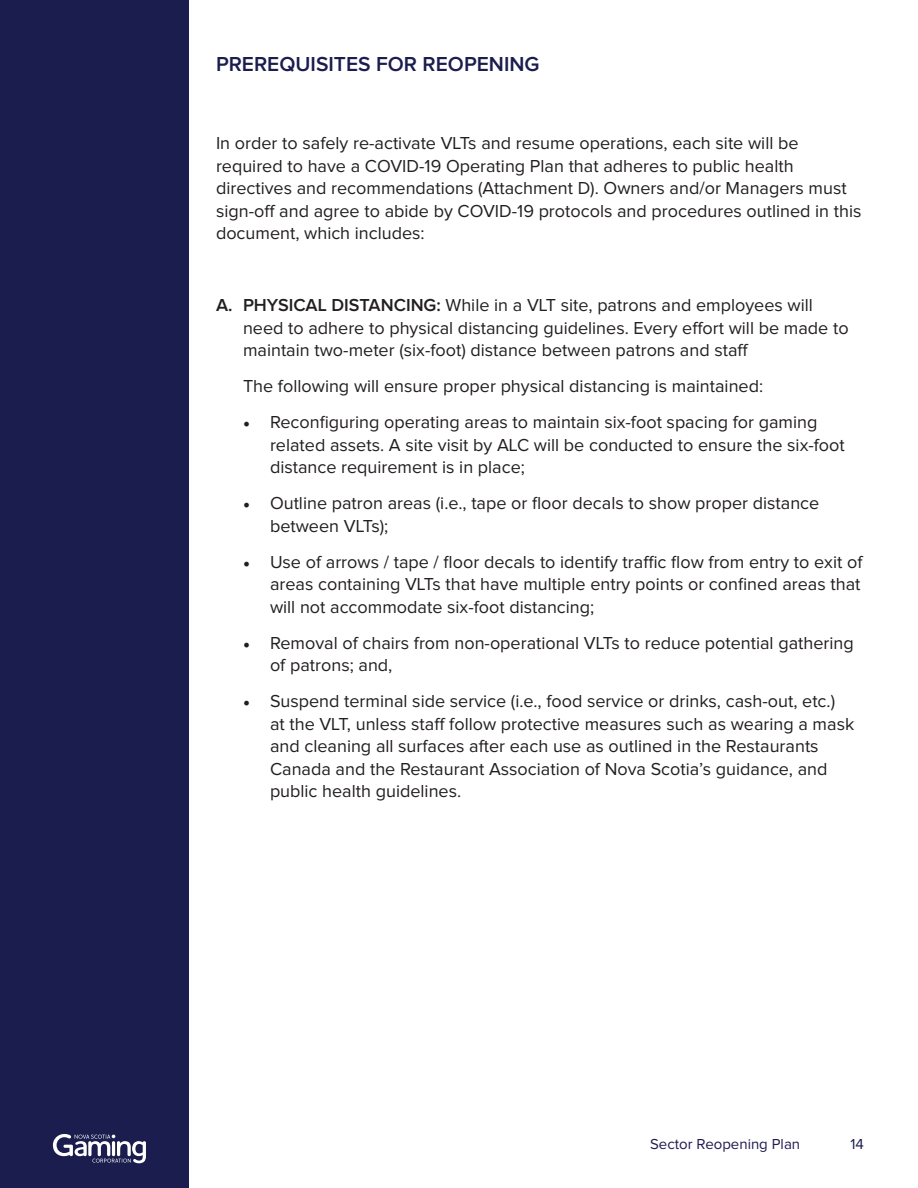
<style>
.page{position:relative;width:918px;height:1188px;background:#fff}
.page>*{position:absolute;margin:0;border:0;box-sizing:border-box;transform-origin:0 0}
.t1{font:600 21px "Proxima Nova";color:#1a1d4d}
.t2{font:18px/22.5px "Proxima Nova";color:#231f20}
.t3{font:15px "Proxima Nova";color:#201b4f}
.t4{font:15px "Proxima Nova";color:#1a1d4d}
.s1{font-weight:600}
.s2{font-family:"Minion Pro"}
</style>
<div class="page">
<div style="left:0;top:0;width:189px;height:1188px;background:#1a1d4d"></div>
<svg style="left:53px;top:1134px;width:93px;height:29px"></svg>
<p class="t1" style="left:216px;top:52px;width:325px">PREREQUISITES FOR REOPENING</p>
<p class="t2" style="left:216px;top:133px;width:647px">In order to safely re-activate VLTs and resume operations, each site will be required to have a COVID-19 Operating Plan that adheres to public health directives and recommendations (Attachment D). Owners and/or Managers must sign-off and agree to abide by COVID-19 protocols and procedures outlined in this document, which includes:</p>
<p class="t2" style="left:243px;top:295px;width:607px;text-indent:-27px"><span class="s1">A. PHYSICAL DISTANCING:</span> While in a VLT site, patrons and employees will need to adhere to physical distancing guidelines. Every effort will be made to maintain two-meter (six-foot) distance between patrons and staff</p>
<p class="t2" style="left:243px;top:376px;width:522px">The following will ensure proper physical distancing is maintained:</p>
<p class="t2" style="left:270px;top:412px;width:576px;text-indent:-27px"><span class="s2">•</span> Reconfiguring operating areas to maintain six-foot spacing for gaming related assets. A site visit by ALC will be conducted to ensure the six-foot distance requirement is in place;</p>
<p class="t2" style="left:270px;top:493px;width:551px;text-indent:-27px"><span class="s2">•</span> Outline patron areas (i.e., tape or floor decals to show proper distance between VLTs);</p>
<p class="t2" style="left:270px;top:551px;width:594px;text-align:justify;text-indent:-27px"><span class="s2">•</span> Use of arrows / tape / floor decals to identify traffic flow from entry to exit of areas containing VLTs that have multiple entry points or confined areas that will not accommodate six-foot distancing;</p>
<p class="t2" style="left:270px;top:632px;width:585px;text-indent:-27px"><span class="s2">•</span> Removal of chairs from non-operational VLTs to reduce potential gathering of patrons; and,</p>
<p class="t2" style="left:270px;top:691px;width:586px;text-indent:-27px"><span class="s2">•</span> Suspend terminal side service (i.e., food service or drinks, cash-out, etc.) at the VLT, unless staff follow protective measures such as wearing a mask and cleaning all surfaces after each use as outlined in the Restaurants Canada and the Restaurant Association of Nova Scotia’s guidance, and public health guidelines.</p>
<p class="t3" style="left:650px;top:1135px;width:152px">Sector Reopening Plan</p>
<p class="t4" style="left:851px;top:1135px;width:15px">14</p>
</div>
